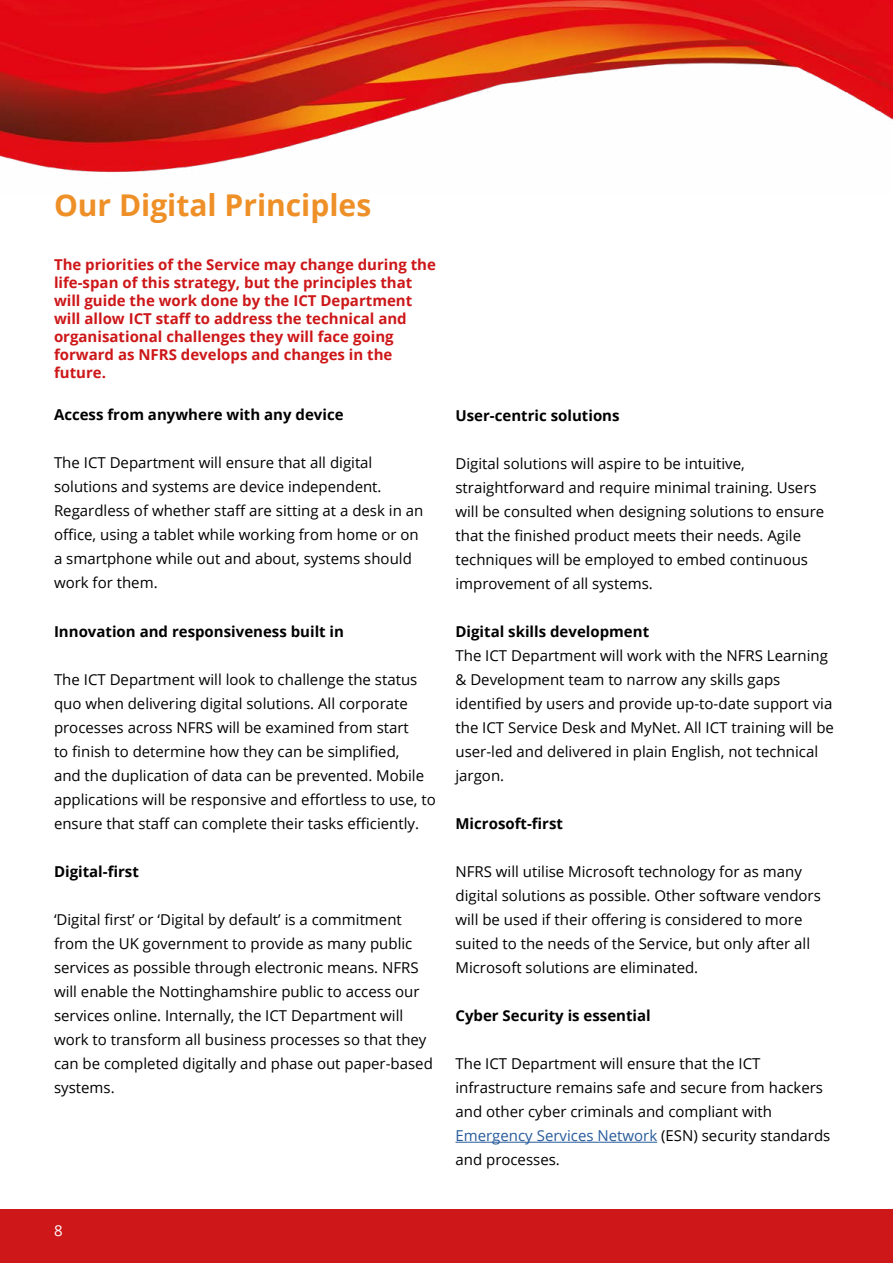
<style>
.page{position:relative;width:893px;height:1263px;background:#fff}
.page>*{position:absolute;margin:0;border:0;box-sizing:border-box;transform-origin:0 0}
.Header1{font:700 30px "Open Sans";color:#ee9027}
.t1{font:15px/24px "Open Sans";color:#000}
.t2{font:700 15px/18px "Open Sans";color:#cd1719}
.t3{font:700 15px "Open Sans";color:#000}
.t4{font:15px "Open Sans";color:#fff}
.s1{color:#275b9b}
</style>
<div class="page">
<img style="left:0;top:0;width:893px;height:173px">
<div style="left:0;top:1209px;width:893px;height:54px;background:#cd1719"></div>
<hr style="left:455px;top:1142px;width:202px;height:1px;background:#275b9b">
<p class="Header1" style="left:54px;top:184px;width:319px">Our Digital Principles</p>
<p class="t2" style="left:54px;top:256px;width:383px">The priorities of the Service may change during the life-span of this strategy, but the principles that will guide the work done by the ICT Department will allow ICT staff to address the technical and organisational challenges they will face going forward as NFRS develops and changes in the future.</p>
<p class="t3" style="left:54px;top:404px;width:291px">Access from anywhere with any device</p>
<p class="t1" style="left:54px;top:451px;width:371px">The ICT Department will ensure that all digital solutions and systems are device independent.<br>Regardless of whether staff are sitting at a desk in an office, using a tablet while working from home or on a smartphone while out and about, systems should work for them.</p>
<p class="t3" style="left:54px;top:620px;width:292px">Innovation and responsiveness built in</p>
<p class="t1" style="left:54px;top:667px;width:383px">The ICT Department will look to challenge the status quo when delivering digital solutions. All corporate processes across NFRS will be examined from start<br>to finish to determine how they can be simplified,<br>and the duplication of data can be prevented. Mobile applications will be responsive and effortless to use, to ensure that staff can complete their tasks efficiently.</p>
<p class="t3" style="left:54px;top:860px;width:86px">Digital-first</p>
<p class="t1" style="left:54px;top:907px;width:380px">‘Digital first’ or ‘Digital by default’ is a commitment from the UK government to provide as many public services as possible through electronic means. NFRS will enable the Nottinghamshire public to access our services online. Internally, the ICT Department will work to transform all business processes so that they can be completed digitally and phase out paper-based systems.</p>
<p class="t3" style="left:455px;top:405px;width:166px">User-centric solutions</p>
<p class="t1" style="left:455px;top:451px;width:370px">Digital solutions will aspire to be intuitive, straightforward and require minimal training. Users will be consulted when designing solutions to ensure that the finished product meets their needs. Agile techniques will be employed to embed continuous improvement of all systems.</p>
<p class="t3" style="left:455px;top:621px;width:195px">Digital skills development</p>
<p class="t1" style="left:455px;top:643px;width:380px">The ICT Department will work with the NFRS Learning &amp; Development team to narrow any skills gaps identified by users and provide up-to-date support via the ICT Service Desk and MyNet. All ICT training will be user-led and delivered in plain English, not technical jargon.</p>
<p class="t3" style="left:455px;top:813px;width:109px">Microsoft-first</p>
<p class="t1" style="left:455px;top:859px;width:367px">NFRS will utilise Microsoft technology for as many digital solutions as possible. Other software vendors will be used if their offering is considered to more suited to the needs of the Service, but only after all Microsoft solutions are eliminated.</p>
<p class="t3" style="left:455px;top:1005px;width:197px">Cyber Security is essential</p>
<p class="t1" style="left:455px;top:1051px;width:376px">The ICT Department will ensure that the ICT infrastructure remains safe and secure from hackers and other cyber criminals and compliant with <span class="s1">Emergency Services Network</span> (ESN) security standards and processes.</p>
<p class="t4" style="left:54px;top:1220px;width:10px">8</p>
</div>
